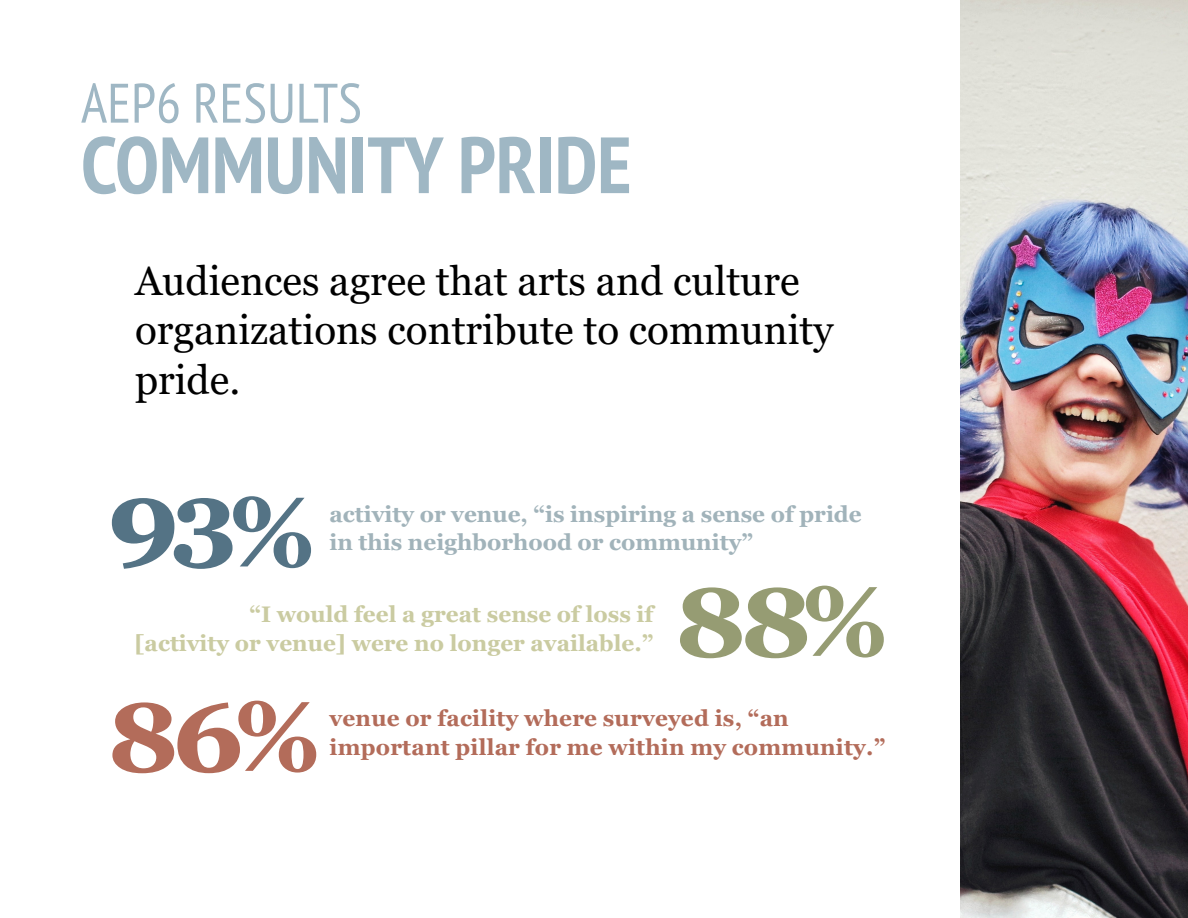
<style>
.page{position:relative;width:1188px;height:918px;background:#fff}
.page>*{position:absolute;margin:0;border:0;box-sizing:border-box;transform-origin:0 0}
.t1{font:700 144.45px "Georgia";color:#547385}
.t2{font:700 144.45px "Georgia";color:#b36c5a}
.t3{font:700 144.45px "Georgia";color:#969c73}
.t4{font:700 condensed 79.5px "PT Sans";color:#9fb7c4}
.t5{font:condensed 55.5px "PT Sans";color:#9fb7c4}
.t6{font:40.5px/49.5px "Georgia";color:#000}
.t7{font:700 22.5px/28.5px "Georgia";letter-spacing:.01em;color:#b36c5a}
.t8{font:700 22.5px/28.5px "Georgia";color:#a1b3ba}
.t9{font:700 22.5px "Georgia";color:#cacba1}
.s1{font-size:98.55px}
</style>
<div class="page">
<img style="left:960px;top:0;width:228px;height:918px">
<p class="t5" style="left:81px;top:68px;width:282px">AEP6 RESULTS</p>
<p class="t4" style="left:81px;top:113px;width:552px">COMMUNITY PRIDE</p>
<p class="t6" style="left:135px;top:257px;width:700px">Audiences agree that arts and culture organizations contribute to community pride.</p>
<p class="t1" style="left:103px;top:424px;width:213px">₉₃<span class="s1">%</span></p>
<p class="t8" style="left:330px;top:500px;width:534px">activity or venue, “is inspiring a sense of pride in this neighborhood or community”</p>
<p class="t9" style="left:249px;top:600px;width:406px">“I would feel a great sense of loss if</p>
<p class="t9" style="left:135px;top:628px;width:520px">[activity or venue] were no longer available.”</p>
<p class="t3" style="left:671px;top:513px;width:219px">₈₈<span class="s1">%</span></p>
<p class="t2" style="left:103px;top:628px;width:219px">₈₆<span class="s1">%</span></p>
<p class="t7" style="left:330px;top:704px;width:557px">venue or facility where surveyed is, “an important pillar for me within my community.”</p>
</div>
